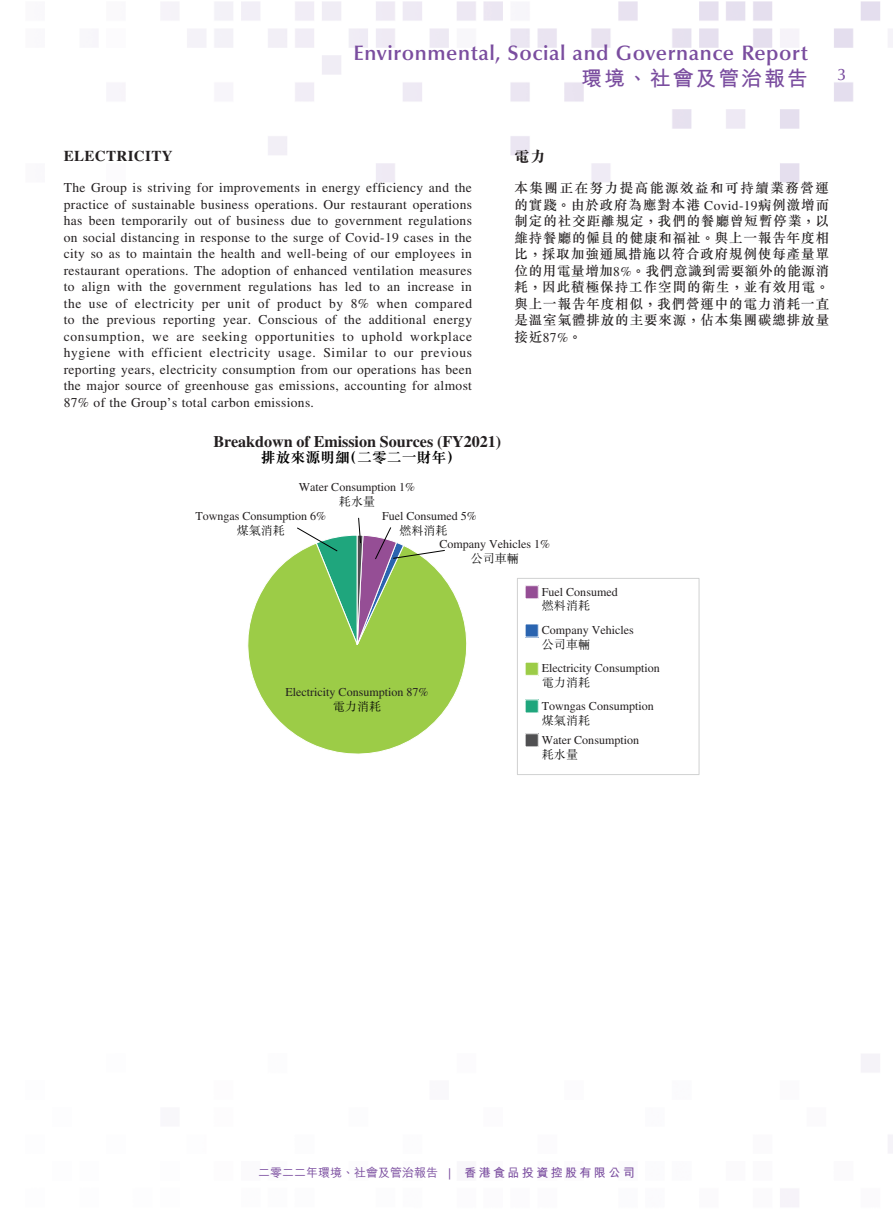
<style>
.page{position:relative;width:893px;height:1212px;background:#fff}
.page>*{position:absolute;margin:0;border:0;box-sizing:border-box;transform-origin:0 0}
.t1{font:600 21px "Optima LT Std";letter-spacing:.025em;color:#7a4d9f}
.t2{font:700 21px "M Hei HK";letter-spacing:.09em;color:#7a4d9f}
.t3{font:500 16.5px "Optima LT Std";color:#7a4d9f}
.t4{font:700 16.2px "Times LT Std";letter-spacing:-.005em;color:#231f20}
.t5{font:700 15px "Times LT Std";letter-spacing:.025em;color:#231f20}
.t6{font:800 15px "M Sung HK";color:#231f20}
.t7{font:700 14.85px "M Sung HK";color:#000001}
.t8{font:13.5px/16.5px "Times LT Std";letter-spacing:.025em;color:#231f20;text-align:justify}
.t9{font:500 13.5px/16.5px "M Sung HK";letter-spacing:.065em;color:#231f20;text-align:justify}
.t10{font:12px "Times LT Std";color:#231f20}
.t11{font:300 12px "M Sung HK";color:#000001}
.t12{font:500 12px "M Hei HK";color:#7a4d9f}
.s1{font-family:"Times LT Std";font-weight:400}
.s2{font-weight:700}
</style>
<div class="page">
<img style="left:119px;top:1px;width:774px;height:1206px">
<svg style="left:233px;top:542px;width:249px;height:227px"></svg>
<div style="left:525px;top:586px;width:13px;height:13px;background:#954e95"></div>
<div style="left:525px;top:585px;width:14px;height:14px;border:1px solid #fff"></div>
<div style="left:525px;top:624px;width:13px;height:13px;background:#2a64b0"></div>
<div style="left:525px;top:623px;width:14px;height:14px;border:1px solid #fff"></div>
<div style="left:525px;top:662px;width:13px;height:13px;background:#9ccc47"></div>
<div style="left:525px;top:662px;width:14px;height:14px;border:1px solid #fff"></div>
<div style="left:525px;top:700px;width:13px;height:13px;background:#1fa67d"></div>
<div style="left:525px;top:699px;width:14px;height:14px;border:1px solid #fff"></div>
<div style="left:525px;top:734px;width:13px;height:13px;background:#505052"></div>
<div style="left:525px;top:733px;width:14px;height:14px;border:1px solid #fff"></div>
<svg style="left:296px;top:517px;width:150px;height:129px"></svg>
<div style="left:517px;top:578px;width:182px;height:197px;border:1px solid #d0d1d1"></div>
<h1 class="t1" style="left:353px;top:41px;width:456px">Environmental, Social and Governance Report</h1>
<h1 class="t2" style="left:581px;top:63px;width:228px">環境、社會及管治報告</h1>
<p class="t3" style="left:838px;top:65px;width:10px">3</p>
<p class="t5" style="left:64px;top:147px;width:110px">ELECTRICITY</p>
<p class="t8" style="left:64px;top:179px;width:410px">The Group is striving for improvements in energy efficiency and the practice of sustainable business operations. Our restaurant operations has been temporarily out of business due to government regulations on social distancing in response to the surge of Covid-19 cases in the city so as to maintain the health and well-being of our employees in restaurant operations. The adoption of enhanced ventilation measures to align with the government regulations has led to an increase in the use of electricity per unit of product by 8% when compared to the previous reporting year. Conscious of the additional energy consumption, we are seeking opportunities to uphold workplace hygiene with efficient electricity usage. Similar to our previous reporting years, electricity consumption from our operations has been the major source of greenhouse gas emissions, accounting for almost 87% of the Group’s total carbon emissions.</p>
<p class="t4" style="left:213px;top:431px;width:289px">Breakdown of Emission Sources (FY2021)</p>
<p class="t7" style="left:261px;top:447px;width:202px">排放來源明細（二零二一財年）</p>
<p class="t6" style="left:514px;top:146px;width:33px">電力</p>
<p class="t9" style="left:514px;top:180px;width:316px">本集團正在努力提高能源效益和可持續業務營運的實踐。由於政府為應對本港 <span class="s1">Covid-19</span>病例激增而制定的社交距離規定，我們的餐廳曾短暫停業，以維持餐廳的僱員的健康和福祉。與上一報告年度相比，採取加強通風措施以符合政府規例使每產量單位的用電量增加<span class="s1">8%</span>。我們意識到需要額外的能源消耗，因此積極保持工作空間的衛生，並有效用電。與上一報告年度相似，我們營運中的電力消耗一直是溫室氣體排放的主要來源，佔本集團碳總排放量接近<span class="s1">87%</span>。</p>
<p class="t10" style="left:299px;top:480px;width:118px">Water Consumption 1%</p>
<p class="t11" style="left:339px;top:493px;width:38px">耗水量</p>
<p class="t10" style="left:195px;top:509px;width:132px">Towngas Consumption 6%</p>
<p class="t11" style="left:237px;top:522px;width:50px">煤氣消耗</p>
<p class="t10" style="left:382px;top:509px;width:96px">Fuel Consumed 5%</p>
<p class="t11" style="left:399px;top:522px;width:62px">燃料消耗　</p>
<p class="t10" style="left:439px;top:537px;width:112px">Company Vehicles 1%</p>
<p class="t11" style="left:471px;top:550px;width:50px">公司車輛</p>
<p class="t10" style="left:286px;top:685px;width:144px">Electricity Consumption 87%</p>
<p class="t11" style="left:333px;top:698px;width:50px">電力消耗</p>
<p class="t10" style="left:542px;top:585px;width:77px">Fuel Consumed</p>
<p class="t11" style="left:542px;top:598px;width:50px">燃料消耗</p>
<p class="t10" style="left:542px;top:623px;width:93px">Company Vehicles</p>
<p class="t11" style="left:542px;top:636px;width:50px">公司車輛</p>
<p class="t10" style="left:542px;top:661px;width:119px">Electricity Consumption</p>
<p class="t11" style="left:542px;top:674px;width:50px">電力消耗</p>
<p class="t10" style="left:542px;top:699px;width:113px">Towngas Consumption</p>
<p class="t11" style="left:542px;top:712px;width:50px">煤氣消耗</p>
<p class="t10" style="left:542px;top:733px;width:99px">Water Consumption</p>
<p class="t11" style="left:542px;top:746px;width:38px">耗水量</p>
<p class="t12" style="left:258px;top:1163px;width:378px">二零二二年環境、社會及管治報告 | <span class="s2">香港食品投資控股有限公司</span></p>
</div>
